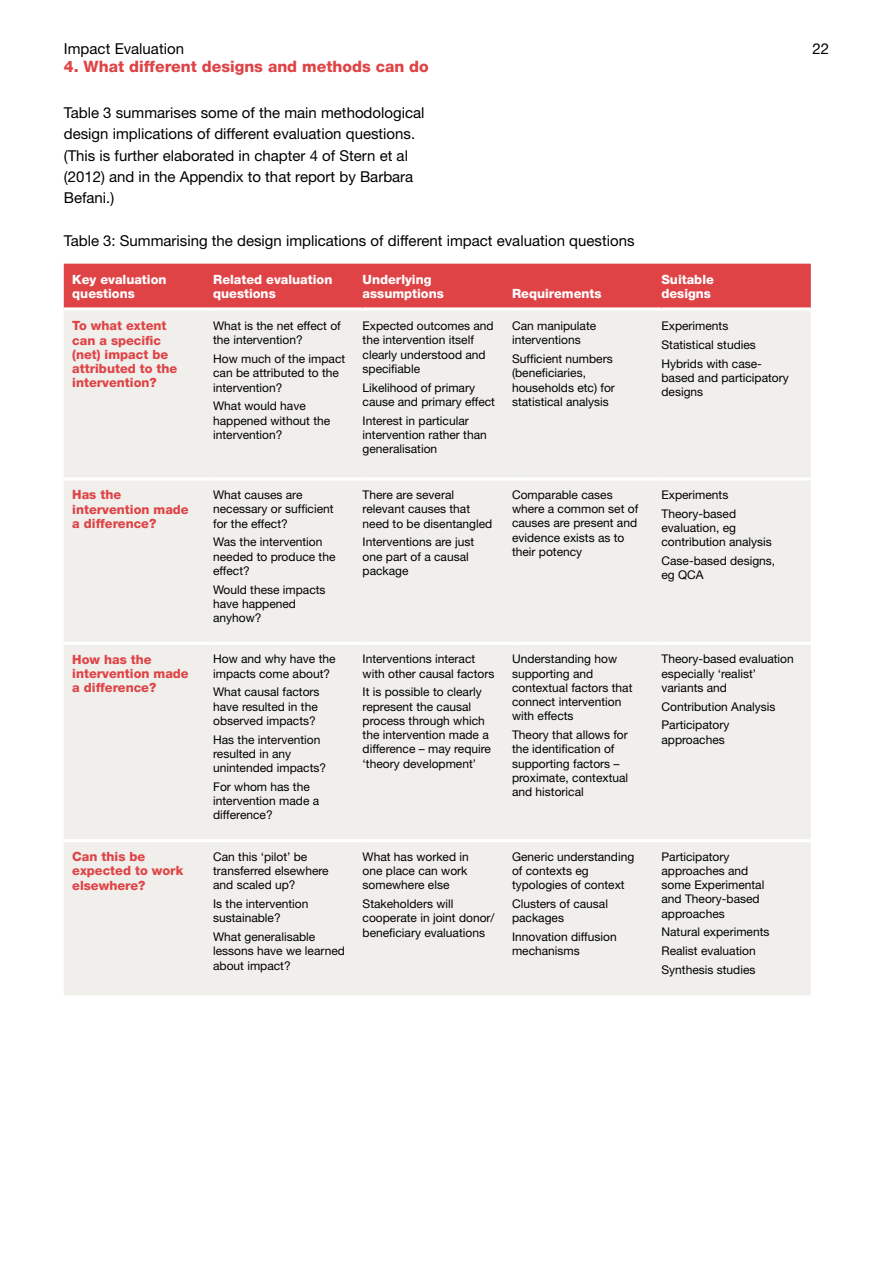
<style>
.page{position:relative;width:893px;height:1263px;background:#fff}
.page>*{position:absolute;margin:0;border:0;box-sizing:border-box;transform-origin:0 0}
.t1{font:800 15.75px "Helvetica Neue";color:#df4346}
.t2{font:15px/21.3px "Helvetica Neue";color:#000}
.t3{font:800 12.75px/14.2px "Helvetica Neue";color:#df4346}
.t4{font:800 12.75px/14.2px "Helvetica Neue";color:#fff}
.t5{font:12px/14.2px "Helvetica Neue";color:#000}
</style>
<div class="page">
<div style="left:64px;top:264px;width:747px;height:43px;background:#df4346"></div>
<div style="left:64px;top:310px;width:747px;height:685px;background:#f0efec"></div>
<hr style="left:64px;top:477px;width:149px;height:3px;background:#fff">
<hr style="left:213px;top:477px;width:150px;height:3px;background:#fff">
<hr style="left:363px;top:477px;width:149px;height:3px;background:#fff">
<hr style="left:512px;top:477px;width:149px;height:3px;background:#fff">
<hr style="left:661px;top:477px;width:150px;height:3px;background:#fff">
<hr style="left:64px;top:642px;width:149px;height:3px;background:#fff">
<hr style="left:213px;top:642px;width:150px;height:3px;background:#fff">
<hr style="left:363px;top:642px;width:149px;height:3px;background:#fff">
<hr style="left:512px;top:642px;width:149px;height:3px;background:#fff">
<hr style="left:661px;top:642px;width:150px;height:3px;background:#fff">
<hr style="left:64px;top:839px;width:149px;height:3px;background:#fff">
<hr style="left:213px;top:839px;width:150px;height:3px;background:#fff">
<hr style="left:363px;top:839px;width:149px;height:3px;background:#fff">
<hr style="left:512px;top:839px;width:149px;height:3px;background:#fff">
<hr style="left:661px;top:839px;width:150px;height:3px;background:#fff">
<p class="t2" style="left:64px;top:38px;width:122px">Impact Evaluation</p>
<p class="t2" style="left:812px;top:38px;width:18px">22</p>
<h1 class="t1" style="left:64px;top:57px;width:367px">4. What different designs and methods can do</h1>
<p class="t2" style="left:64px;top:102px;width:362px">Table 3 summarises some of the main methodological design implications of different evaluation questions. (This is further elaborated in chapter 4 of Stern et al (2012) and in the Appendix to that report by Barbara Befani.)</p>
<p class="t2" style="left:64px;top:229px;width:572px">Table 3: Summarising the design implications of different impact evaluation questions</p>
<p class="t4" style="left:72px;top:272px;width:96px">Key evaluation questions</p>
<p class="t4" style="left:213px;top:272px;width:121px">Related evaluation questions</p>
<p class="t4" style="left:363px;top:272px;width:83px">Underlying assumptions</p>
<p class="t3" style="left:72px;top:319px;width:107px">To what extent can a specific (net) impact be attributed to the intervention?</p>
<p class="t5" style="left:213px;top:319px;width:129px">What is the net effect of the intervention?</p>
<p class="t5" style="left:213px;top:352px;width:134px">How much of the impact can be attributed to the intervention?</p>
<p class="t5" style="left:213px;top:399px;width:119px">What would have happened without the intervention?</p>
<p class="t5" style="left:363px;top:319px;width:133px">Expected outcomes and the intervention itself clearly understood and specifiable</p>
<p class="t5" style="left:363px;top:380px;width:134px">Likelihood of primary cause and primary effect</p>
<p class="t5" style="left:363px;top:413px;width:126px">Interest in particular intervention rather than generalisation</p>
<p class="t4" style="left:512px;top:287px;width:91px">Requirements</p>
<p class="t5" style="left:512px;top:318px;width:86px">Can manipulate interventions</p>
<p class="t5" style="left:512px;top:351px;width:104px">Sufficient numbers (beneficiaries, households etc) for statistical analysis</p>
<p class="t4" style="left:661px;top:272px;width:54px">Suitable designs</p>
<p class="t5" style="left:661px;top:316px;width:102px;line-height:18.8px">Experiments<br>Statistical studies<br>Hybrids with case-</p>
<p class="t5" style="left:661px;top:370px;width:129px">based and participatory designs</p>
<p class="t3" style="left:72px;top:488px;width:118px">Has the intervention made a difference?</p>
<p class="t5" style="left:213px;top:487px;width:122px">What causes are necessary or sufficient for the effect?</p>
<p class="t5" style="left:213px;top:535px;width:124px">Was the intervention needed to produce the effect?</p>
<p class="t5" style="left:213px;top:582px;width:114px">Would these impacts have happened anyhow?</p>
<p class="t3" style="left:72px;top:652px;width:118px">How has the intervention made a difference?</p>
<p class="t5" style="left:213px;top:652px;width:124px">How and why have the impacts come about?</p>
<p class="t5" style="left:213px;top:685px;width:108px">What causal factors have resulted in the observed impacts?</p>
<p class="t5" style="left:213px;top:732px;width:114px">Has the intervention resulted in any unintended impacts?</p>
<p class="t5" style="left:213px;top:779px;width:108px">For whom has the intervention made a difference?</p>
<p class="t3" style="left:72px;top:849px;width:112px">Can this be expected to work elsewhere?</p>
<p class="t5" style="left:213px;top:849px;width:117px">Can this ‘pilot’ be transferred elsewhere and scaled up?</p>
<p class="t5" style="left:213px;top:896px;width:97px">Is the intervention sustainable?</p>
<p class="t5" style="left:213px;top:929px;width:133px">What generalisable lessons have we learned about impact?</p>
<p class="t5" style="left:363px;top:487px;width:131px">There are several relevant causes that need to be disentangled</p>
<p class="t5" style="left:363px;top:535px;width:113px">Interventions are just one part of a causal package</p>
<p class="t5" style="left:512px;top:487px;width:128px">Comparable cases where a common set of causes are present and evidence exists as to their potency</p>
<p class="t5" style="left:661px;top:485px;width:76px;line-height:18.8px">Experiments<br>Theory-based</p>
<p class="t5" style="left:661px;top:520px;width:112px">evaluation, eg contribution analysis</p>
<p class="t5" style="left:661px;top:553px;width:115px">Case-based designs, eg QCA</p>
<p class="t5" style="left:363px;top:652px;width:133px">Interventions interact with other causal factors</p>
<p class="t5" style="left:363px;top:685px;width:130px">It is possible to clearly represent the causal process through which the intervention made a difference – may require ‘theory development’</p>
<p class="t5" style="left:512px;top:652px;width:122px">Understanding how supporting and contextual factors that connect intervention with effects</p>
<p class="t5" style="left:512px;top:727px;width:118px">Theory that allows for the identification of supporting factors – proximate, contextual and historical</p>
<p class="t5" style="left:363px;top:849px;width:108px;text-align:justify">What has worked in one place can work somewhere else</p>
<p class="t5" style="left:363px;top:896px;width:134px">Stakeholders will cooperate in joint donor/ beneficiary evaluations</p>
<p class="t5" style="left:512px;top:849px;width:124px">Generic understanding of contexts eg typologies of context</p>
<p class="t5" style="left:512px;top:896px;width:97px">Clusters of causal packages</p>
<p class="t5" style="left:512px;top:929px;width:106px">Innovation diffusion mechanisms</p>
<p class="t5" style="left:661px;top:652px;width:134px">Theory-based evaluation especially ‘realist’ variants and</p>
<p class="t5" style="left:661px;top:697px;width:116px;line-height:18.8px">Contribution Analysis<br>Participatory</p>
<p class="t5" style="left:661px;top:732px;width:65px">approaches</p>
<p class="t5" style="left:661px;top:849px;width:104px">Participatory approaches and some Experimental and Theory-based approaches</p>
<p class="t5" style="left:661px;top:923px;width:110px;line-height:18.8px">Natural experiments<br>Realist evaluation<br>Synthesis studies</p>
</div>
